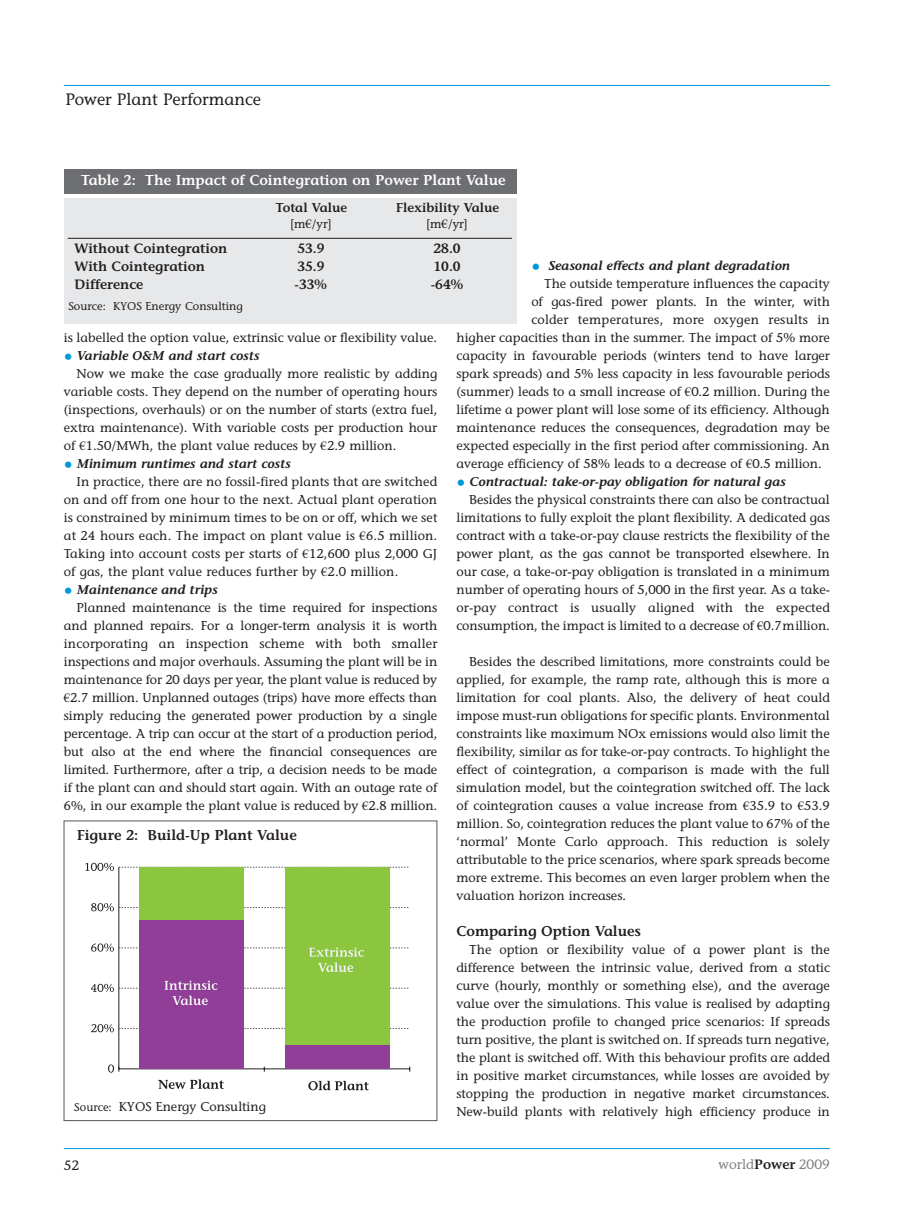
<style>
.page{position:relative;width:915px;height:1212px;background:#fff}
.page>*{position:absolute;margin:0;border:0;box-sizing:border-box;transform-origin:0 0}
.t1{font:16.5px "Stone Informal";color:#231f20}
.t2{font:600 14.25px "Stone Informal";color:#fff}
.t3{font:600 14.25px "Stone Informal";color:#231f20}
.t4{font:600 13.5px "Stone Informal";color:#231f20}
.t5{font:13.5px "Stone Informal";color:#808285}
.t6{font:13.5px "Stone Informal";color:#231f20}
.t7{font:12.75px/18px "Stone Informal";color:#231f20;text-align:justify}
.t8{font:italic 600 12.75px "Stone Informal";color:#231f20}
.t9{font:12.75px "Stone Informal";letter-spacing:.02em;color:#231f20}
.t10{font:600 12.75px "Stone Informal";color:#231f20}
.t11{font:12px "Stone Informal";color:#231f20}
.t12{font:11.25px "Stone Informal";color:#231f20}
.s1{font-family:"Times New Roman";font-size:12.75px}
.s2{font-weight:400;font-style:normal;font-size:18px;color:#0099d8}
.s3{font-family:"Times New Roman"}
.s4{font-size:11.25px}
.s5{font-weight:600;color:#231f20}
</style>
<div class="page">
<hr style="left:64px;top:1148px;width:765px;height:1px;background:#0099d8">
<hr style="left:64px;top:85px;width:765px;height:1px;background:#0099d8">
<hr style="left:119px;top:1068px;width:290px;height:1px;background:#231f20">
<svg style="left:108px;top:1064px;width:11px;height:8px"></svg>
<hr style="left:118px;top:867px;width:1px;height:202px;background:#231f20">
<svg style="left:91px;top:1024px;width:318px;height:8px"></svg>
<svg style="left:91px;top:903px;width:318px;height:8px"></svg>
<svg style="left:85px;top:863px;width:324px;height:8px"></svg>
<div style="left:139px;top:867px;width:105px;height:54px;background:#8bc63e"></div>
<div style="left:284px;top:867px;width:105px;height:178px;background:#8bc63e"></div>
<div style="left:139px;top:921px;width:105px;height:148px;background:#903e97"></div>
<div style="left:284px;top:1045px;width:105px;height:24px;background:#903e97"></div>
<svg style="left:91px;top:943px;width:318px;height:29px"></svg>
<svg style="left:91px;top:980px;width:318px;height:25px"></svg>
<svg style="left:158px;top:1079px;width:66px;height:10px"></svg>
<svg style="left:308px;top:1081px;width:60px;height:9px"></svg>
<div style="left:64px;top:169px;width:452px;height:24px;background:#6d6e71"></div>
<div style="left:64px;top:198px;width:452px;height:125px;background:#e7e8e9"></div>
<hr style="left:68px;top:238px;width:443px;height:1px;background:#231f20">
<p class="t1" style="left:65px;top:93px;width:197px">Power Plant Performance</p>
<p class="t2" style="left:81px;top:174px;width:426px">Table 2: The Impact of Cointegration on Power Plant Value</p>
<p class="t10" style="left:275px;top:202px;width:73px">Total Value</p>
<p class="t10" style="left:396px;top:202px;width:105px">Flexibility Value</p>
<p class="t11" style="left:290px;top:220px;width:43px">[m<span class="s1">€</span>/yr]</p>
<p class="t11" style="left:426px;top:220px;width:43px">[m<span class="s1">€</span>/yr]</p>
<p class="t4" style="left:74px;top:243px;width:154px">Without Cointegration</p>
<p class="t4" style="left:297px;top:243px;width:29px">53.9</p>
<p class="t4" style="left:433px;top:243px;width:29px">28.0</p>
<p class="t4" style="left:74px;top:261px;width:132px">With Cointegration</p>
<p class="t4" style="left:297px;top:261px;width:29px">35.9</p>
<p class="t4" style="left:433px;top:261px;width:29px">10.0</p>
<p class="t4" style="left:74px;top:279px;width:70px">Difference</p>
<p class="t4" style="left:294px;top:279px;width:34px">-33%</p>
<p class="t4" style="left:430px;top:279px;width:34px">-64%</p>
<p class="t12" style="left:68px;top:302px;width:176px">Source: KYOS Energy Consulting</p>
<p class="t8" style="left:531px;top:261px;width:260px"><span class="s2">•</span> Seasonal effects and plant degradation</p>
<p class="t7" style="left:544px;top:276px;width:287px">The outside temperature influences the capacity</p>
<p class="t7" style="left:531px;top:294px;width:300px">of gas-fired power plants. In the winter, with</p>
<p class="t9" style="left:531px;top:315px;width:300px">colder temperatures, more oxygen results in</p>
<p class="t7" style="left:456px;top:330px;width:375px">higher capacities than in the summer. The impact of 5% more</p>
<p class="t7" style="left:456px;top:348px;width:375px">capacity in favourable periods (winters tend to have larger</p>
<p class="t7" style="left:456px;top:366px;width:375px">spark spreads) and 5% less capacity in less favourable periods</p>
<p class="t7" style="left:456px;top:384px;width:375px">(summer) leads to a small increase of <span class="s3">€</span>0.2 million. During the</p>
<p class="t7" style="left:456px;top:402px;width:374px">lifetime a power plant will lose some of its efficiency. Although</p>
<p class="t7" style="left:456px;top:420px;width:375px">maintenance reduces the consequences, degradation may be</p>
<p class="t7" style="left:456px;top:438px;width:375px">expected especially in the first period after commissioning. An</p>
<p class="t7" style="left:456px;top:456px;width:367px">average efficiency of 58% leads to a decrease of <span class="s3">€</span>0.5 million.</p>
<p class="t8" style="left:456px;top:477px;width:331px"><span class="s2">•</span> Contractual: take-or-pay obligation for natural gas</p>
<p class="t7" style="left:469px;top:492px;width:362px">Besides the physical constraints there can also be contractual</p>
<p class="t7" style="left:456px;top:510px;width:375px">limitations to fully exploit the plant flexibility. A dedicated gas</p>
<p class="t7" style="left:456px;top:528px;width:375px">contract with a take-or-pay clause restricts the flexibility of the</p>
<p class="t7" style="left:456px;top:546px;width:375px">power plant, as the gas cannot be transported elsewhere. In</p>
<p class="t7" style="left:456px;top:564px;width:375px">our case, a take-or-pay obligation is translated in a minimum</p>
<p class="t7" style="left:456px;top:582px;width:375px">number of operating hours of 5,000 in the first year. As a take-</p>
<p class="t7" style="left:456px;top:600px;width:375px">or-pay contract is usually aligned with the expected</p>
<p class="t7" style="left:456px;top:618px;width:375px">consumption, the impact is limited to a decrease of <span class="s3">€</span>0.7million.</p>
<p class="t7" style="left:456px;top:654px;width:375px;text-indent:13px">Besides the described limitations, more constraints could be applied, for example, the ramp rate, although this is more a limitation for coal plants. Also, the delivery of heat could impose must-run obligations for specific plants. Environmental constraints like maximum NOx emissions would also limit the flexibility, similar as for take-or-pay contracts. To highlight the effect of cointegration, a comparison is made with the full simulation model, but the cointegration switched off. The lack of cointegration causes a value increase from <span class="s3">€</span>35.9 to <span class="s3">€</span>53.9 million. So, cointegration reduces the plant value to 67% of the ‘normal’ Monte Carlo approach. This reduction is solely attributable to the price scenarios, where spark spreads become more extreme. This becomes an even larger problem when the valuation horizon increases.</p>
<p class="t3" style="left:456px;top:926px;width:186px">Comparing Option Values</p>
<p class="t7" style="left:456px;top:942px;width:375px;text-indent:13px">The option or flexibility value of a power plant is the difference between the intrinsic value, derived from a static curve (hourly, monthly or something else), and the average value over the simulations. This value is realised by adapting the production profile to changed price scenarios: If spreads turn positive, the plant is switched on. If spreads turn negative, the plant is switched off. With this behaviour profits are added in positive market circumstances, while losses are avoided by stopping the production in negative market circumstances.<br>New-build plants with relatively high efficiency produce in</p>
<p class="t7" style="left:64px;top:330px;width:375px">is labelled the option value, extrinsic value or flexibility value.</p>
<p class="t8" style="left:64px;top:351px;width:197px"><span class="s2">•</span> Variable O&amp;M and start costs</p>
<p class="t7" style="left:77px;top:366px;width:362px">Now we make the case gradually more realistic by adding</p>
<p class="t7" style="left:64px;top:384px;width:375px">variable costs. They depend on the number of operating hours</p>
<p class="t7" style="left:64px;top:402px;width:375px">(inspections, overhauls) or on the number of starts (extra fuel,</p>
<p class="t7" style="left:64px;top:420px;width:375px">extra maintenance). With variable costs per production hour</p>
<p class="t7" style="left:64px;top:438px;width:334px">of <span class="s3">€</span>1.50/MWh, the plant value reduces by <span class="s3">€</span>2.9 million.</p>
<p class="t8" style="left:64px;top:459px;width:229px"><span class="s2">•</span> Minimum runtimes and start costs</p>
<p class="t7" style="left:77px;top:474px;width:362px">In practice, there are no fossil-fired plants that are switched</p>
<p class="t7" style="left:64px;top:492px;width:375px">on and off from one hour to the next. Actual plant operation</p>
<p class="t7" style="left:64px;top:510px;width:375px">is constrained by minimum times to be on or off, which we set</p>
<p class="t7" style="left:64px;top:528px;width:375px">at 24 hours each. The impact on plant value is <span class="s3">€</span>6.5 million.</p>
<p class="t7" style="left:64px;top:546px;width:375px">Taking into account costs per starts of <span class="s3">€</span>12,600 plus 2,000 GJ</p>
<p class="t7" style="left:64px;top:564px;width:336px">of gas, the plant value reduces further by <span class="s3">€</span>2.0 million.</p>
<p class="t8" style="left:64px;top:585px;width:156px"><span class="s2">•</span> Maintenance and trips</p>
<p class="t7" style="left:77px;top:600px;width:362px">Planned maintenance is the time required for inspections</p>
<p class="t7" style="left:64px;top:618px;width:375px">and planned repairs. For a longer-term analysis it is worth</p>
<p class="t7" style="left:64px;top:636px;width:375px">incorporating an inspection scheme with both smaller</p>
<p class="t7" style="left:64px;top:654px;width:375px">inspections and major overhauls. Assuming the plant will be in</p>
<p class="t7" style="left:64px;top:672px;width:375px">maintenance for 20 days per year, the plant value is reduced by</p>
<p class="t7" style="left:64px;top:690px;width:375px"><span class="s3">€</span>2.7 million. Unplanned outages (trips) have more effects than</p>
<p class="t7" style="left:64px;top:708px;width:375px">simply reducing the generated power production by a single</p>
<p class="t7" style="left:64px;top:726px;width:375px">percentage. A trip can occur at the start of a production period,</p>
<p class="t7" style="left:64px;top:744px;width:375px">but also at the end where the financial consequences are</p>
<p class="t7" style="left:64px;top:762px;width:375px">limited. Furthermore, after a trip, a decision needs to be made</p>
<p class="t7" style="left:64px;top:780px;width:375px">if the plant can and should start again. With an outage rate of</p>
<p class="t7" style="left:64px;top:798px;width:375px">6%, in our example the plant value is reduced by <span class="s3">€</span>2.8 million.</p>
<p class="t3" style="left:77px;top:830px;width:222px">Figure 2: Build-Up Plant Value</p>
<p class="t7" style="left:74px;top:1099px;width:193px"><span class="s4">Source:</span> KYOS Energy Consulting</p>
<p class="t6" style="left:64px;top:1159px;width:17px">52</p>
<p class="t5" style="left:718px;top:1159px;width:113px">world<span class="s5">Power</span> 2009</p>
</div>
